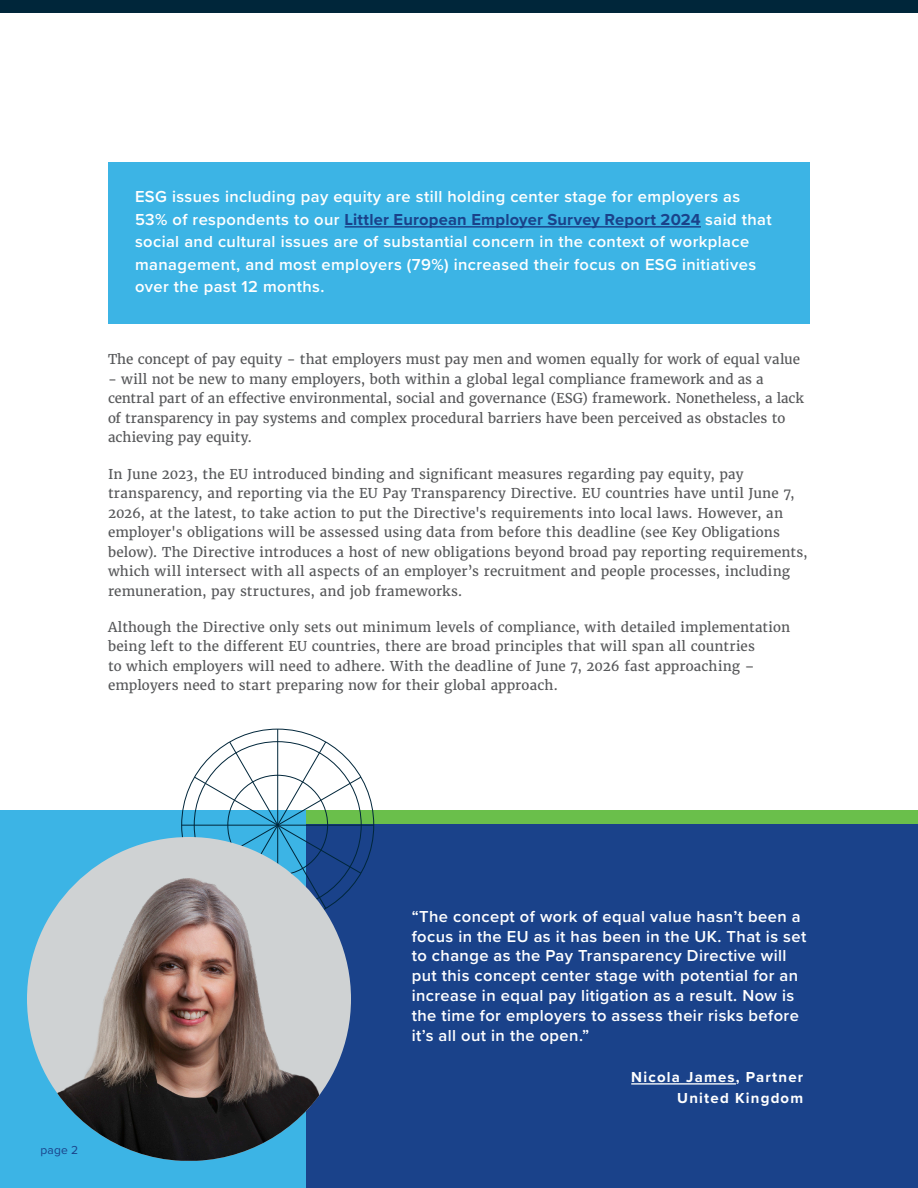
<style>
.page{position:relative;width:918px;height:1188px;background:#fff}
.page>*{position:absolute;margin:0;border:0;box-sizing:border-box;transform-origin:0 0}
.Call_Out_Text_White{font:600 16.5px/19.8px "Proxima Nova";letter-spacing:.025em;color:#fff}
.Call_Out_Source_Name_White{font:700 15px/21px "Proxima Nova";letter-spacing:.08em;color:#fff;text-align:right}
.Body_Copy{font:13.5px/19.5px "Merriweather";letter-spacing:.005em;color:#57585a}
.Modification_Date{font:12px "Proxima Nova";color:#1a428a}
.s1{font-weight:700;color:#1a428a}
</style>
<div class="page">
<div style="left:0;top:0;width:918px;height:14px;background:#00263a"></div>
<div style="left:108px;top:162px;width:702px;height:162px;background:#3cb4e5"></div>
<hr style="left:345px;top:226px;width:356px;height:2px;background:#1a428a">
<div style="left:0;top:810px;width:918px;height:378px;background:#1a428a"></div>
<div style="left:290px;top:810px;width:628px;height:14px;background:#6abf4b"></div>
<hr style="left:631px;top:1083px;width:105px;height:2px;background:#fff">
<div style="left:0;top:810px;width:306px;height:378px;background:#3cb4e5"></div>
<hr style="left:277px;top:729px;width:1px;height:192px;background:#00263a">
<hr style="left:182px;top:825px;width:192px;height:1px;background:#00263a">
<svg style="left:194px;top:741px;width:168px;height:164px"></svg>
<div style="left:27px;top:837px;width:324px;height:324px;background:#cfd2d3;border-radius:50%"></div>
<img style="left:40px;top:869px;width:292px;height:292px">
<p class="Call_Out_Text_White" style="left:135px;top:185px;width:638px;line-height:22.5px">ESG issues including pay equity are still holding center stage for employers as 53% of respondents to our <span class="s1">Littler European Employer Survey Report 2024</span> said that social and cultural issues are of substantial concern in the context of workplace management, and most employers (79%) increased their focus on ESG initiatives over the past 12 months.</p>
<p class="Body_Copy" style="left:108px;top:350px;width:694px">The concept of pay equity - that employers must pay men and women equally for work of equal value</p>
<p class="Body_Copy" style="left:108px;top:369px;width:698px">- will not be new to many employers, both within a global legal compliance framework and as a central part of an effective environmental, social and governance (ESG) framework. Nonetheless, a lack of transparency in pay systems and complex procedural barriers have been perceived as obstacles to achieving pay equity.</p>
<p class="Body_Copy" style="left:108px;top:464px;width:701px">In June 2023, the EU introduced binding and significant measures regarding pay equity, pay transparency, and reporting via the EU Pay Transparency Directive. EU countries have until June 7, 2026, at the latest, to take action to put the Directive's requirements into local laws. However, an employer's obligations will be assessed using data from before this deadline (see Key Obligations below). The Directive introduces a host of new obligations beyond broad pay reporting requirements, which will intersect with all aspects of an employer’s recruitment and people processes, including remuneration, pay structures, and job frameworks.</p>
<p class="Body_Copy" style="left:108px;top:617px;width:684px">Although the Directive only sets out minimum levels of compliance, with detailed implementation being left to the different EU countries, there are broad principles that will span all countries<br>to which employers will need to adhere. With the deadline of June 7, 2026 fast approaching – employers need to start preparing now for their global approach.</p>
<p class="Modification_Date" style="left:40px;top:1141px;width:39px">page 2</p>
<p class="Call_Out_Text_White" style="left:412px;top:906px;width:396px">“The concept of work of equal value hasn’t been a focus in the EU as it has been in the UK. That is set to change as the Pay Transparency Directive will put this concept center stage with potential for an increase in equal pay litigation as a result. Now is the time for employers to assess their risks before it’s all out in the open.”</p>
<p class="Call_Out_Source_Name_White" style="left:631px;top:1066px;width:174px">Nicola James, Partner<br>United Kingdom</p>
</div>
